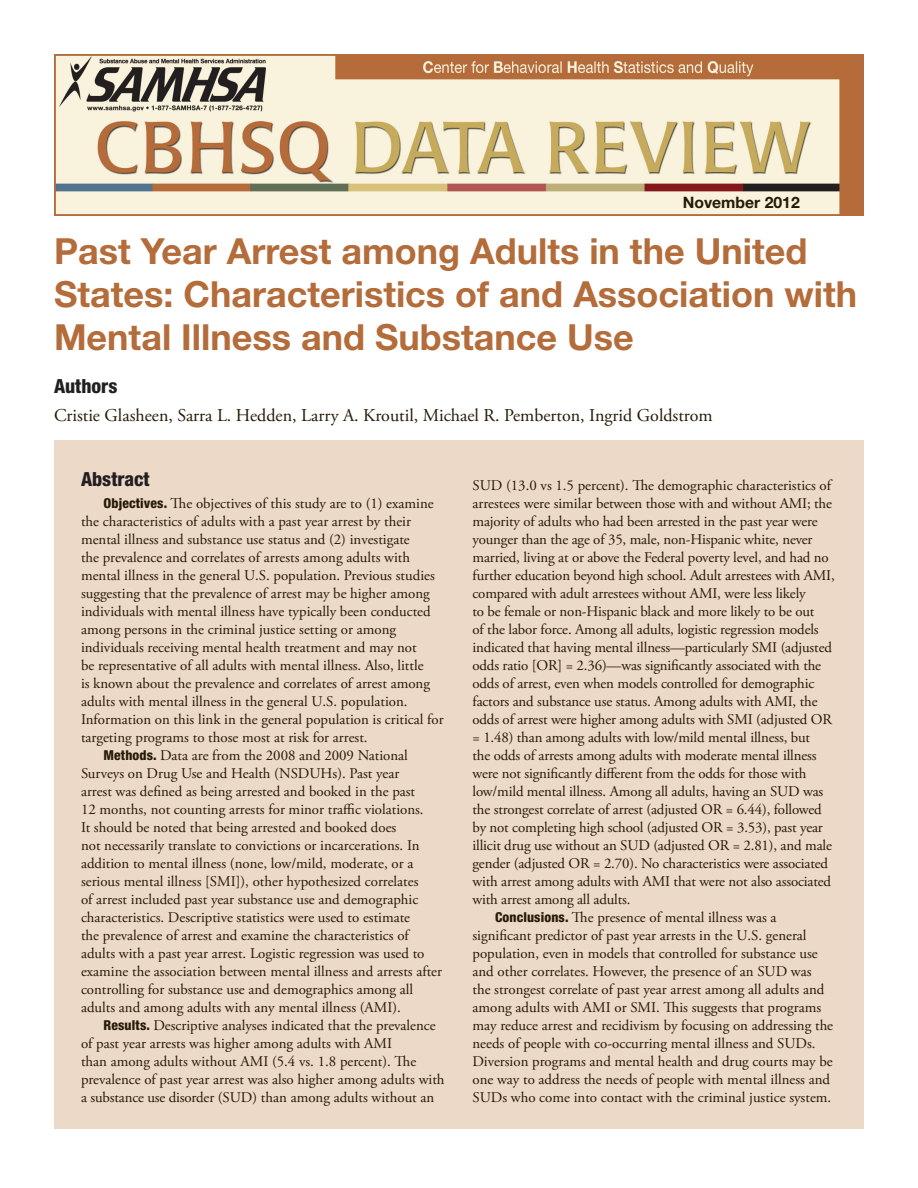
<style>
.page{position:relative;width:918px;height:1188px;background:#fff}
.page>*{position:absolute;margin:0;border:0;box-sizing:border-box;transform-origin:0 0}
.t1{font:700 36px/43.2px "Helvetica Neue LT Std";color:#b46c3a}
.t2{font:800 condensed 19.5px "Helvetica Neue LT Std";color:#231f20}
.t3{font:18px "Adobe Garamond Pro";color:#251a05}
.t4{font:700 15.75px "Helvetica Neue LT Std";color:#251a05}
.t5{font:14.85px "Adobe Garamond Pro";color:#251a05}
.s1{font-family:"Helvetica Neue LT Std";font-weight:800;font-stretch:condensed;font-size:13.65px}
</style>
<div class="page">
<div style="left:54px;top:441px;width:810px;height:688px;background:#edd9c8"></div>
<img style="left:57px;top:57px;width:804px;height:156px">
<div style="left:54px;top:54px;width:810px;height:162px;border:2px solid #b46c3a"></div>
<p class="t4" style="left:683px;top:193px;width:118px">November 2012</p>
<h1 class="t1" style="left:54px;top:229px;width:805px">Past Year Arrest among Adults in the United<br>States: Characteristics of and Association with<br>Mental Illness and Substance Use</h1>
<h2 class="t2" style="left:54px;top:374px;width:65px">Authors</h2>
<p class="t3" style="left:54px;top:404px;width:660px">Cristie Glasheen, Sarra L. Hedden, Larry A. Kroutil, Michael R. Pemberton, Ingrid Goldstrom</p>
<h2 class="t2" style="left:81px;top:467px;width:70px">Abstract</h2>
<p class="t5" style="left:104px;top:495px;width:332px"><span class="s1">Objectives.</span> The objectives of this study are to (1) examine</p>
<p class="t5" style="left:81px;top:513px;width:332px">the characteristics of adults with a past year arrest by their</p>
<p class="t5" style="left:81px;top:531px;width:330px">mental illness and substance use status and (2) investigate</p>
<p class="t5" style="left:81px;top:549px;width:331px">the prevalence and correlates of arrests among adults with</p>
<p class="t5" style="left:81px;top:567px;width:355px">mental illness in the general U.S. population. Previous studies</p>
<p class="t5" style="left:81px;top:585px;width:350px">suggesting that the prevalence of arrest may be higher among</p>
<p class="t5" style="left:81px;top:603px;width:351px">individuals with mental illness have typically been conducted</p>
<p class="t5" style="left:81px;top:621px;width:317px">among persons in the criminal justice setting or among</p>
<p class="t5" style="left:81px;top:639px;width:337px">individuals receiving mental health treatment and may not</p>
<p class="t5" style="left:81px;top:657px;width:344px">be representative of all adults with mental illness. Also, little</p>
<p class="t5" style="left:81px;top:675px;width:350px">is known about the prevalence and correlates of arrest among</p>
<p class="t5" style="left:81px;top:693px;width:328px">adults with mental illness in the general U.S. population.</p>
<p class="t5" style="left:81px;top:711px;width:364px">Information on this link in the general population is critical for</p>
<p class="t5" style="left:81px;top:728px;width:288px">targeting programs to those most at risk for arrest.</p>
<p class="t5" style="left:104px;top:747px;width:306px"><span class="s1">Methods.</span> Data are from the 2008 and 2009 National</p>
<p class="t5" style="left:81px;top:765px;width:320px">Surveys on Drug Use and Health (NSDUHs). Past year</p>
<p class="t5" style="left:81px;top:783px;width:336px">arrest was defined as being arrested and booked in the past</p>
<p class="t5" style="left:81px;top:801px;width:344px">12 months, not counting arrests for minor traffic violations.</p>
<p class="t5" style="left:81px;top:819px;width:317px">It should be noted that being arrested and booked does</p>
<p class="t5" style="left:81px;top:837px;width:340px">not necessarily translate to convictions or incarcerations. In</p>
<p class="t5" style="left:81px;top:855px;width:334px">addition to mental illness (none, low/mild, moderate, or a</p>
<p class="t5" style="left:81px;top:873px;width:339px">serious mental illness [SMI]), other hypothesized correlates</p>
<p class="t5" style="left:81px;top:891px;width:339px">of arrest included past year substance use and demographic</p>
<p class="t5" style="left:81px;top:909px;width:331px">characteristics. Descriptive statistics were used to estimate</p>
<p class="t5" style="left:81px;top:927px;width:329px">the prevalence of arrest and examine the characteristics of</p>
<p class="t5" style="left:81px;top:945px;width:345px">adults with a past year arrest. Logistic regression was used to</p>
<p class="t5" style="left:81px;top:963px;width:363px">examine the association between mental illness and arrests after</p>
<p class="t5" style="left:81px;top:980px;width:334px">controlling for substance use and demographics among all</p>
<p class="t5" style="left:81px;top:998px;width:321px">adults and among adults with any mental illness (AMI).</p>
<p class="t5" style="left:104px;top:1017px;width:334px"><span class="s1">Results.</span> Descriptive analyses indicated that the prevalence</p>
<p class="t5" style="left:81px;top:1035px;width:313px">of past year arrests was higher among adults with AMI</p>
<p class="t5" style="left:81px;top:1053px;width:337px">than among adults without AMI (5.4 vs. 1.8 percent). The</p>
<p class="t5" style="left:81px;top:1071px;width:365px">prevalence of past year arrest was also higher among adults with</p>
<p class="t5" style="left:81px;top:1089px;width:355px">a substance use disorder (SUD) than among adults without an</p>
<p class="t5" style="left:473px;top:477px;width:360px">SUD (13.0 vs 1.5 percent). The demographic characteristics of</p>
<p class="t5" style="left:473px;top:495px;width:361px">arrestees were similar between those with and without AMI; the</p>
<p class="t5" style="left:473px;top:513px;width:347px">majority of adults who had been arrested in the past year were</p>
<p class="t5" style="left:473px;top:531px;width:342px">younger than the age of 35, male, non-Hispanic white, never</p>
<p class="t5" style="left:473px;top:549px;width:358px">married, living at or above the Federal poverty level, and had no</p>
<p class="t5" style="left:473px;top:567px;width:364px">further education beyond high school. Adult arrestees with AMI,</p>
<p class="t5" style="left:473px;top:585px;width:335px">compared with adult arrestees without AMI, were less likely</p>
<p class="t5" style="left:473px;top:603px;width:343px">to be female or non-Hispanic black and more likely to be out</p>
<p class="t5" style="left:473px;top:621px;width:348px">of the labor force. Among all adults, logistic regression models</p>
<p class="t5" style="left:473px;top:639px;width:361px">indicated that having mental illness—particularly SMI (adjusted</p>
<p class="t5" style="left:473px;top:656px;width:350px">odds ratio [OR] = 2.36)—was significantly associated with the</p>
<p class="t5" style="left:473px;top:674px;width:343px">odds of arrest, even when models controlled for demographic</p>
<p class="t5" style="left:473px;top:692px;width:347px">factors and substance use status. Among adults with AMI, the</p>
<p class="t5" style="left:473px;top:710px;width:361px">odds of arrest were higher among adults with SMI (adjusted OR</p>
<p class="t5" style="left:473px;top:728px;width:339px">= 1.48) than among adults with low/mild mental illness, but</p>
<p class="t5" style="left:473px;top:746px;width:346px">the odds of arrests among adults with moderate mental illness</p>
<p class="t5" style="left:473px;top:764px;width:335px">were not significantly different from the odds for those with</p>
<p class="t5" style="left:473px;top:782px;width:352px">low/mild mental illness. Among all adults, having an SUD was</p>
<p class="t5" style="left:473px;top:800px;width:351px">the strongest correlate of arrest (adjusted OR = 6.44), followed</p>
<p class="t5" style="left:473px;top:818px;width:352px">by not completing high school (adjusted OR = 3.53), past year</p>
<p class="t5" style="left:473px;top:836px;width:361px">illicit drug use without an SUD (adjusted OR = 2.81), and male</p>
<p class="t5" style="left:473px;top:854px;width:357px">gender (adjusted OR = 2.70). No characteristics were associated</p>
<p class="t5" style="left:473px;top:872px;width:360px">with arrest among adults with AMI that were not also associated</p>
<p class="t5" style="left:473px;top:890px;width:160px">with arrest among all adults.</p>
<p class="t5" style="left:495px;top:909px;width:283px"><span class="s1">Conclusions.</span> The presence of mental illness was a</p>
<p class="t5" style="left:473px;top:927px;width:336px">significant predictor of past year arrests in the U.S. general</p>
<p class="t5" style="left:473px;top:945px;width:347px">population, even in models that controlled for substance use</p>
<p class="t5" style="left:473px;top:963px;width:341px">and other correlates. However, the presence of an SUD was</p>
<p class="t5" style="left:473px;top:981px;width:353px">the strongest correlate of past year arrest among all adults and</p>
<p class="t5" style="left:473px;top:999px;width:350px">among adults with AMI or SMI. This suggests that programs</p>
<p class="t5" style="left:473px;top:1017px;width:362px">may reduce arrest and recidivism by focusing on addressing the</p>
<p class="t5" style="left:473px;top:1035px;width:345px">needs of people with co-occurring mental illness and SUDs.</p>
<p class="t5" style="left:473px;top:1053px;width:362px">Diversion programs and mental health and drug courts may be</p>
<p class="t5" style="left:473px;top:1071px;width:359px">one way to address the needs of people with mental illness and</p>
<p class="t5" style="left:473px;top:1089px;width:360px">SUDs who come into contact with the criminal justice system.</p>
</div>
